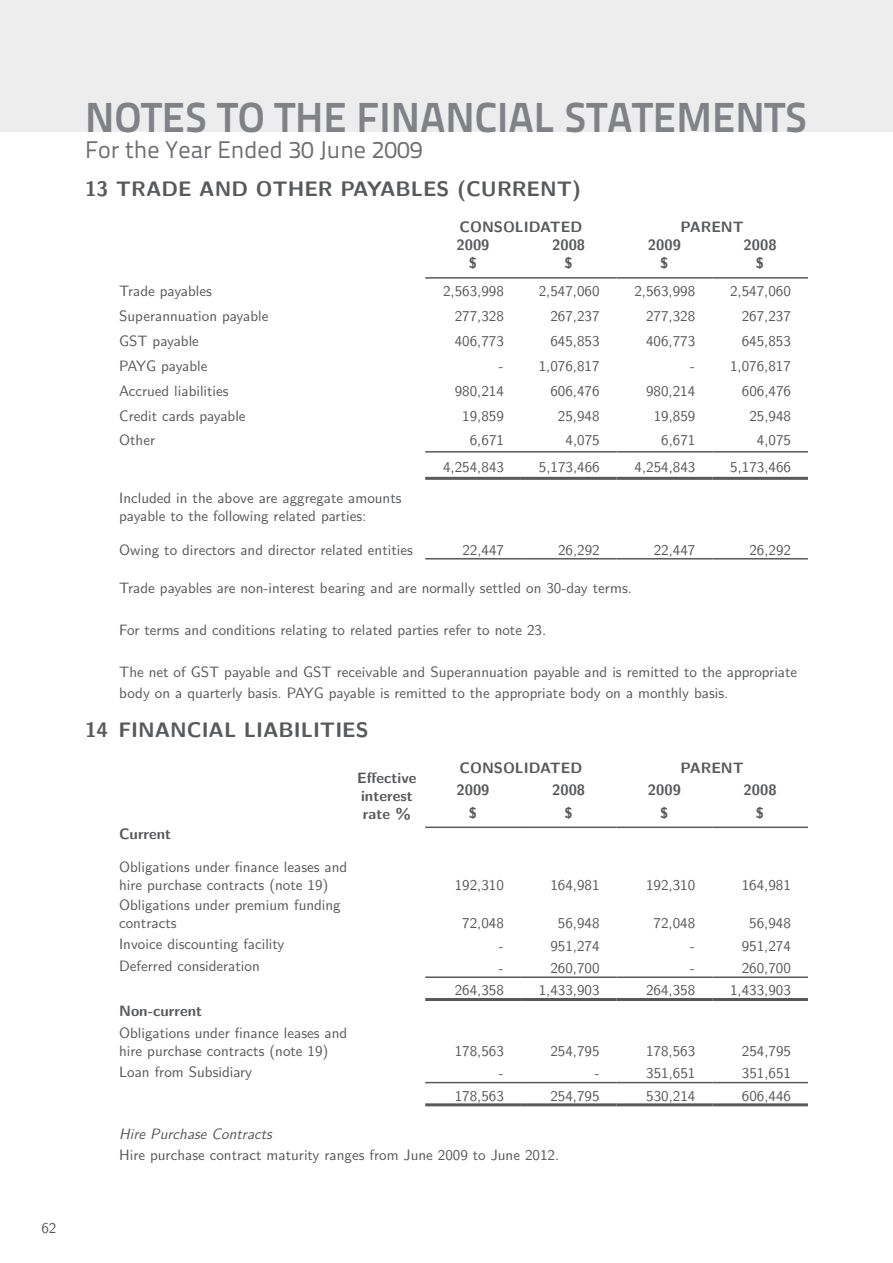
<style>
.page{position:relative;width:893px;height:1263px;background:#fff}
.page>*{position:absolute;margin:0;border:0;box-sizing:border-box;transform-origin:0 0}
.t1{font:42px "Titillium Text 15 L 800 wt";color:#808285}
.t2{font:24px "Titillium Text 15 L 400 wt";color:#6d6e71}
.t3{font:700 21px "LM Sans 10";color:#58595b}
.t4{font:15px/18px "LM Sans 10";color:#58595b}
.t5{font:700 15px/18px "LM Sans 10";color:#58595b}
.t6{font:italic 15px "LM Sans 10";color:#58595b}
</style>
<div class="page">
<div style="left:0;top:0;width:893px;height:132px;background:#ededee"></div>
<hr style="left:425px;top:277px;width:96px;height:2px;background:#58595b">
<hr style="left:521px;top:277px;width:96px;height:2px;background:#58595b">
<hr style="left:617px;top:277px;width:95px;height:2px;background:#58595b">
<hr style="left:712px;top:277px;width:96px;height:2px;background:#58595b">
<hr style="left:425px;top:451px;width:96px;height:2px;background:#58595b">
<hr style="left:521px;top:451px;width:96px;height:2px;background:#58595b">
<hr style="left:617px;top:451px;width:95px;height:2px;background:#58595b">
<hr style="left:712px;top:451px;width:96px;height:2px;background:#58595b">
<hr style="left:425px;top:477px;width:96px;height:3px;background:#58595b">
<hr style="left:521px;top:477px;width:96px;height:3px;background:#58595b">
<hr style="left:617px;top:477px;width:95px;height:3px;background:#58595b">
<hr style="left:712px;top:477px;width:96px;height:3px;background:#58595b">
<hr style="left:425px;top:558px;width:96px;height:1px;background:#58595b">
<hr style="left:521px;top:558px;width:96px;height:1px;background:#58595b">
<hr style="left:617px;top:558px;width:95px;height:1px;background:#58595b">
<hr style="left:712px;top:558px;width:96px;height:1px;background:#58595b">
<hr style="left:425px;top:1103px;width:96px;height:3px;background:#58595b">
<hr style="left:521px;top:1103px;width:96px;height:3px;background:#58595b">
<hr style="left:617px;top:1103px;width:95px;height:3px;background:#58595b">
<hr style="left:712px;top:1103px;width:96px;height:3px;background:#58595b">
<hr style="left:425px;top:826px;width:96px;height:2px;background:#58595b">
<hr style="left:521px;top:826px;width:96px;height:2px;background:#58595b">
<hr style="left:617px;top:826px;width:95px;height:2px;background:#58595b">
<hr style="left:712px;top:826px;width:96px;height:2px;background:#58595b">
<hr style="left:425px;top:976px;width:96px;height:2px;background:#58595b">
<hr style="left:521px;top:976px;width:96px;height:2px;background:#58595b">
<hr style="left:617px;top:976px;width:95px;height:2px;background:#58595b">
<hr style="left:712px;top:976px;width:96px;height:2px;background:#58595b">
<hr style="left:425px;top:998px;width:96px;height:3px;background:#58595b">
<hr style="left:521px;top:998px;width:96px;height:3px;background:#58595b">
<hr style="left:617px;top:998px;width:95px;height:3px;background:#58595b">
<hr style="left:712px;top:998px;width:96px;height:3px;background:#58595b">
<hr style="left:425px;top:1082px;width:96px;height:1px;background:#58595b">
<hr style="left:521px;top:1082px;width:96px;height:1px;background:#58595b">
<hr style="left:617px;top:1082px;width:95px;height:1px;background:#58595b">
<hr style="left:712px;top:1082px;width:96px;height:1px;background:#58595b">
<p class="t4" style="left:41px;top:1218px;width:16px">62</p>
<h1 class="t1" style="left:85px;top:92px;width:724px">NOTES TO THE FINANCIAL STATEMENTS</h1>
<h2 class="t2" style="left:85px;top:135px;width:339px">For the Year Ended 30 June 2009</h2>
<h3 class="t3" style="left:85px;top:172px;width:497px">13 TRADE AND OTHER PAYABLES (CURRENT)</h3>
<p class="t5" style="left:460px;top:216px;width:124px">CONSOLIDATED</p>
<p class="t5" style="left:681px;top:216px;width:65px">PARENT</p>
<p class="t5" style="left:457px;top:234px;width:34px">2009</p>
<p class="t5" style="left:552px;top:234px;width:34px">2008</p>
<p class="t5" style="left:648px;top:234px;width:35px">2009</p>
<p class="t5" style="left:744px;top:234px;width:34px">2008</p>
<p class="t5" style="left:469px;top:252px;width:10px">$</p>
<p class="t5" style="left:565px;top:252px;width:10px">$</p>
<p class="t5" style="left:660px;top:252px;width:10px">$</p>
<p class="t5" style="left:756px;top:252px;width:10px">$</p>
<p class="t4" style="left:119px;top:281px;width:94px">Trade payables</p>
<p class="t4" style="left:443px;top:281px;width:62px">2,563,998</p>
<p class="t4" style="left:539px;top:281px;width:62px">2,547,060</p>
<p class="t4" style="left:634px;top:281px;width:62px">2,563,998</p>
<p class="t4" style="left:730px;top:281px;width:62px">2,547,060</p>
<p class="t4" style="left:119px;top:306px;width:151px">Superannuation payable</p>
<p class="t4" style="left:455px;top:306px;width:51px">277,328</p>
<p class="t4" style="left:550px;top:306px;width:51px">267,237</p>
<p class="t4" style="left:646px;top:306px;width:51px">277,328</p>
<p class="t4" style="left:742px;top:306px;width:51px">267,237</p>
<p class="t4" style="left:119px;top:331px;width:81px">GST payable</p>
<p class="t4" style="left:455px;top:331px;width:51px">406,773</p>
<p class="t4" style="left:550px;top:331px;width:51px">645,853</p>
<p class="t4" style="left:646px;top:331px;width:51px">406,773</p>
<p class="t4" style="left:742px;top:331px;width:51px">645,853</p>
<p class="t4" style="left:119px;top:355px;width:90px">PAYG payable</p>
<p class="t4" style="left:499px;top:355px;width:102px">- 1,076,817</p>
<p class="t4" style="left:690px;top:355px;width:102px">- 1,076,817</p>
<p class="t4" style="left:119px;top:380px;width:111px">Accrued liabilities</p>
<p class="t4" style="left:455px;top:380px;width:51px">980,214</p>
<p class="t4" style="left:550px;top:380px;width:51px">606,476</p>
<p class="t4" style="left:646px;top:380px;width:51px">980,214</p>
<p class="t4" style="left:742px;top:380px;width:51px">606,476</p>
<p class="t4" style="left:119px;top:405px;width:128px">Credit cards payable</p>
<p class="t4" style="left:462px;top:405px;width:43px">19,859</p>
<p class="t4" style="left:558px;top:405px;width:43px">25,948</p>
<p class="t4" style="left:654px;top:405px;width:43px">19,859</p>
<p class="t4" style="left:749px;top:405px;width:43px">25,948</p>
<p class="t4" style="left:119px;top:430px;width:38px">Other</p>
<p class="t4" style="left:470px;top:430px;width:36px">6,671</p>
<p class="t4" style="left:565px;top:430px;width:36px">4,075</p>
<p class="t4" style="left:661px;top:430px;width:36px">6,671</p>
<p class="t4" style="left:757px;top:430px;width:36px">4,075</p>
<p class="t4" style="left:443px;top:457px;width:62px">4,254,843</p>
<p class="t4" style="left:539px;top:457px;width:62px">5,173,466</p>
<p class="t4" style="left:634px;top:457px;width:62px">4,254,843</p>
<p class="t4" style="left:730px;top:457px;width:62px">5,173,466</p>
<p class="t4" style="left:119px;top:488px;width:284px">Included in the above are aggregate amounts payable to the following related parties:</p>
<p class="t4" style="left:119px;top:539px;width:295px">Owing to directors and director related entities</p>
<p class="t4" style="left:462px;top:539px;width:43px">22,447</p>
<p class="t4" style="left:558px;top:539px;width:43px">26,292</p>
<p class="t4" style="left:654px;top:539px;width:43px">22,447</p>
<p class="t4" style="left:749px;top:539px;width:43px">26,292</p>
<p class="t4" style="left:119px;top:577px;width:514px">Trade payables are non-interest bearing and are normally settled on 30-day terms.</p>
<p class="t4" style="left:119px;top:619px;width:428px">For terms and conditions relating to related parties refer to note 23.</p>
<p class="t4" style="left:119px;top:660px;width:679px;line-height:21px">The net of GST payable and GST receivable and Superannuation payable and is remitted to the appropriate body on a quarterly basis. PAYG payable is remitted to the appropriate body on a monthly basis.</p>
<h3 class="t3" style="left:85px;top:713px;width:285px">14 FINANCIAL LIABILITIES</h3>
<p class="t5" style="left:357px;top:767px;width:61px">Effective interest rate %</p>
<p class="t5" style="left:460px;top:757px;width:124px">CONSOLIDATED</p>
<p class="t5" style="left:681px;top:757px;width:65px">PARENT</p>
<p class="t5" style="left:457px;top:780px;width:34px">2009</p>
<p class="t5" style="left:552px;top:780px;width:34px">2008</p>
<p class="t5" style="left:648px;top:780px;width:34px">2009</p>
<p class="t5" style="left:744px;top:780px;width:34px">2008</p>
<p class="t5" style="left:469px;top:803px;width:10px">$</p>
<p class="t5" style="left:565px;top:803px;width:10px">$</p>
<p class="t5" style="left:660px;top:803px;width:10px">$</p>
<p class="t5" style="left:756px;top:803px;width:10px">$</p>
<p class="t5" style="left:119px;top:824px;width:54px">Current</p>
<p class="t4" style="left:119px;top:856px;width:230px">Obligations under finance leases and hire purchase contracts (note 19)</p>
<p class="t4" style="left:119px;top:895px;width:223px">Obligations under premium funding contracts</p>
<p class="t4" style="left:455px;top:874px;width:51px">192,310</p>
<p class="t4" style="left:550px;top:874px;width:51px">164,981</p>
<p class="t4" style="left:646px;top:874px;width:51px">192,310</p>
<p class="t4" style="left:742px;top:874px;width:51px">164,981</p>
<p class="t4" style="left:462px;top:913px;width:43px">72,048</p>
<p class="t4" style="left:558px;top:913px;width:43px">56,948</p>
<p class="t4" style="left:654px;top:913px;width:43px">72,048</p>
<p class="t4" style="left:749px;top:913px;width:43px">56,948</p>
<p class="t4" style="left:119px;top:934px;width:167px">Invoice discounting facility</p>
<p class="t4" style="left:499px;top:935px;width:6px">-</p>
<p class="t4" style="left:550px;top:935px;width:51px">951,274</p>
<p class="t4" style="left:690px;top:935px;width:6px">-</p>
<p class="t4" style="left:742px;top:935px;width:51px">951,274</p>
<p class="t4" style="left:119px;top:956px;width:142px">Deferred consideration</p>
<p class="t4" style="left:499px;top:958px;width:6px">-</p>
<p class="t4" style="left:550px;top:958px;width:51px">260,700</p>
<p class="t4" style="left:690px;top:958px;width:6px">-</p>
<p class="t4" style="left:742px;top:958px;width:51px">260,700</p>
<p class="t4" style="left:455px;top:980px;width:51px">264,358</p>
<p class="t4" style="left:539px;top:980px;width:62px">1,433,903</p>
<p class="t4" style="left:646px;top:980px;width:51px">264,358</p>
<p class="t4" style="left:730px;top:980px;width:62px">1,433,903</p>
<p class="t5" style="left:119px;top:1000px;width:85px">Non-current</p>
<p class="t4" style="left:119px;top:1023px;width:230px">Obligations under finance leases and hire purchase contracts (note 19)</p>
<p class="t4" style="left:455px;top:1041px;width:51px">178,563</p>
<p class="t4" style="left:550px;top:1041px;width:51px">254,795</p>
<p class="t4" style="left:646px;top:1041px;width:51px">178,563</p>
<p class="t4" style="left:742px;top:1041px;width:51px">254,795</p>
<p class="t4" style="left:119px;top:1061px;width:135px">Loan from Subsidiary</p>
<p class="t4" style="left:499px;top:1063px;width:6px">-</p>
<p class="t4" style="left:595px;top:1063px;width:6px">-</p>
<p class="t4" style="left:646px;top:1063px;width:51px">351,651</p>
<p class="t4" style="left:742px;top:1063px;width:51px">351,651</p>
<p class="t4" style="left:455px;top:1085px;width:51px">178,563</p>
<p class="t4" style="left:550px;top:1085px;width:51px">254,795</p>
<p class="t4" style="left:646px;top:1085px;width:51px">530,214</p>
<p class="t4" style="left:742px;top:1085px;width:51px">606,446</p>
<p class="t6" style="left:119px;top:1122px;width:154px">Hire Purchase Contracts</p>
<p class="t4" style="left:119px;top:1145px;width:442px">Hire purchase contract maturity ranges from June 2009 to June 2012.</p>
</div>
